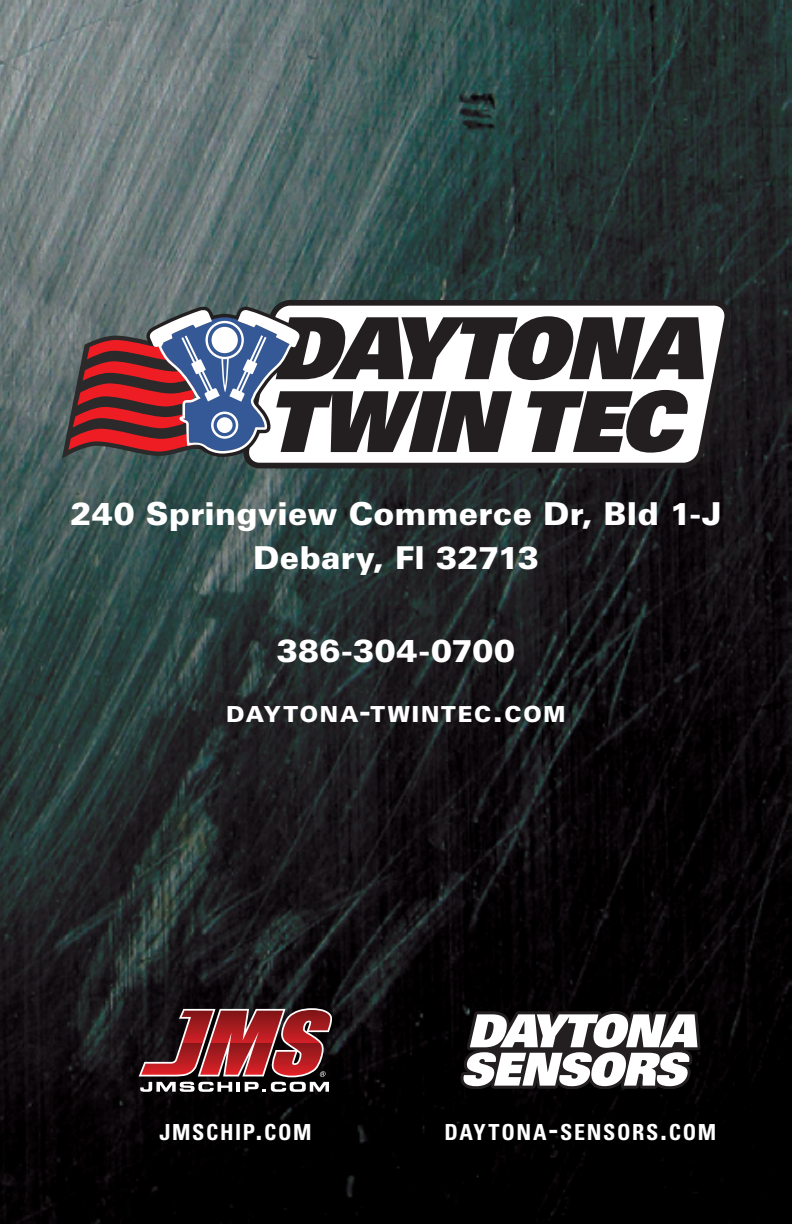
<style>
.page{position:relative;width:792px;height:1224px;background:#fff}
.page>*{position:absolute;margin:0;border:0;box-sizing:border-box;transform-origin:0 0}
.t1{font:900 31.6px/43.2px "Univers LT Std";letter-spacing:.01em;color:#fff;text-align:center}
.t2{font:700 condensed 22.2px "Univers";letter-spacing:.07em;color:#fff}
.t3{font:900 22.2px "Univers LT Std";letter-spacing:.08em;color:#fff}
.s1{font-size:31.6px}
</style>
<div class="page">
<img style="left:0;top:0;width:792px;height:1224px">
<svg style="left:243px;top:300px;width:487px;height:168px;background:#282627"></svg>
<svg style="left:248px;top:306px;width:478px;height:157px"></svg>
<svg style="left:62px;top:307px;width:642px;height:152px"></svg>
<svg style="left:461px;top:1011px;width:239px;height:78px"></svg>
<svg style="left:139px;top:1008px;width:193px;height:84px;background:#7e3a3d"></svg>
<p class="t1" style="left:71px;top:492px;width:652px">240 Springview Commerce Dr, Bld 1-J<br>Debary, Fl 32713</p>
<p class="t1" style="left:277px;top:629px;width:240px">386-304-0700</p>
<p class="t3" style="left:226px;top:700px;width:341px">DAYTONA<span class="s1">-</span>TWINTEC<span class="s1">.</span>COM</p>
<p class="t2" style="left:159px;top:1119px;width:154px">JMSCHIP<span class="s1">.</span>COM</p>
<p class="t2" style="left:445px;top:1119px;width:273px">DAYTONA<span class="s1">-</span>SENSORS<span class="s1">.</span>COM</p>
</div>
